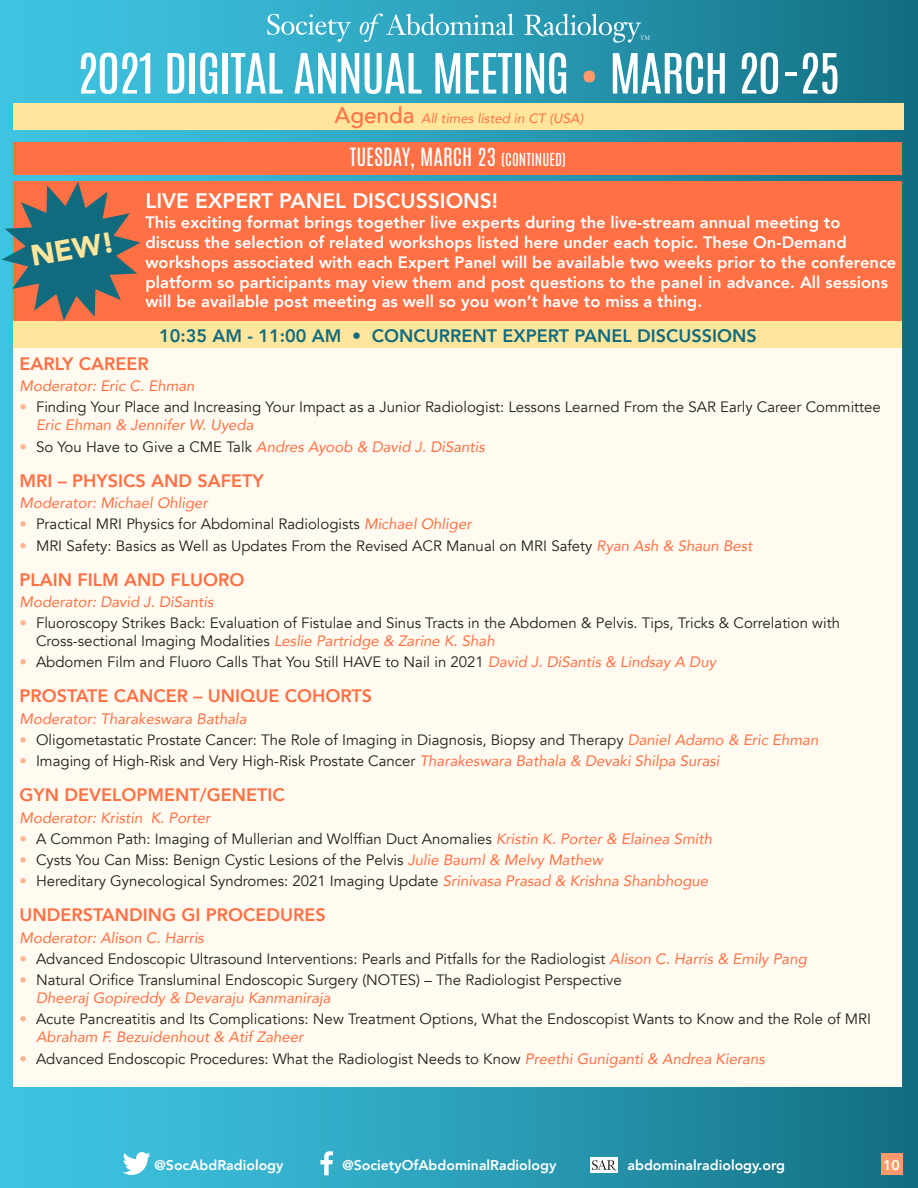
<style>
.page{position:relative;width:918px;height:1188px;background:#fff}
.page>*{position:absolute;margin:0;border:0;box-sizing:border-box;transform-origin:0 0}
.t1{font:47.1px "Antonio";letter-spacing:-.03em;color:#fff;scale:1.07 1}
.t2{font:900 29.25px "Avenir";color:#ffe69c}
.t3{font:800 21px "Avenir";color:#fff}
.t4{font:21px "Antonio";color:#fff}
.t5{font:800 18px "Avenir";color:#ff7045}
.t6{font:800 18px "Avenir";color:#116b7e}
.t7{font:800 16.5px/19.8px "Avenir";color:#fff}
.t8{font:15px/18px "Avenir";color:#231f20}
.t9{font:italic 15px "Avenir";color:#ff7045}
.t10{font:800 14.1px "Avenir";color:#fff}
.t11{font:italic 13.5px "Avenir";color:#ff7045}
.s1{color:#ff996b}
.s2{font-weight:500;font-style:normal;font-size:22.5px}
.s3{font-size:15px}
.s4{color:#ffb390}
.s5{font-style:italic;color:#ff7045}
.s6{font-style:normal;color:#ffb390}
.s7{font-style:normal;color:#231f20}
</style>
<div class="page">
<div style="left:0;top:0;width:918px;height:1188px;background:linear-gradient(to right,#46cbe9,#187285)"></div>
<svg style="left:267px;top:14px;width:84px;height:28px;background:#56bcd3"></svg>
<svg style="left:360px;top:13px;width:154px;height:29px;background:#52b3c8"></svg>
<svg style="left:524px;top:13px;width:126px;height:30px;background:#4ca6ba"></svg>
<div style="left:14px;top:103px;width:890px;height:27px;background:#ffe69c"></div>
<svg style="left:320px;top:1151px;width:13px;height:24px"></svg>
<div style="left:590px;top:1158px;width:28px;height:15px;background:#fff"></div>
<svg style="left:592px;top:1160px;width:24px;height:11px"></svg>
<svg style="left:123px;top:1152px;width:28px;height:23px"></svg>
<div style="left:881px;top:1154px;width:21px;height:21px;background:#ff996b"></div>
<div style="left:14px;top:142px;width:888px;height:32px;background:#ff7045"></div>
<div style="left:14px;top:181px;width:888px;height:140px;background:#ff7045"></div>
<div style="left:14px;top:321px;width:888px;height:27px;background:#ffe69c"></div>
<div style="left:14px;top:348px;width:888px;height:738px;background:#fffbf0"></div>
<svg style="left:1px;top:181px;width:139px;height:140px"></svg>
<h1 class="t1" style="left:77px;top:39px;width:716px">2021 DIGITAL ANNUAL MEETING <span class="s1">•</span> MARCH 20-25</h1>
<p class="t11" style="left:335px;top:110px;width:250px"><span class="s2">Agenda</span> All times listed in CT (USA)</p>
<p class="t4" style="left:350px;top:141px;width:218px">TUESDAY, MARCH 23 <span class="s3">(CONTINUED)</span></p>
<p class="t3" style="left:146px;top:185px;width:354px">LIVE EXPERT PANEL DISCUSSIONS!</p>
<p class="t7" style="left:146px;top:213px;width:752px">This exciting format brings together live experts during the live-stream annual meeting to discuss the selection of related workshops listed here under each topic. These On-Demand workshops associated with each Expert Panel will be available two weeks prior to the conference platform so participants may view them and post questions to the panel in advance. All sessions will be available post meeting as well so you won’t have to miss a thing.</p>
<p class="t6" style="left:159px;top:321px;width:599px">10:35 AM - 11:00 AM • CONCURRENT EXPERT PANEL DISCUSSIONS</p>
<p class="t5" style="left:20px;top:350px;width:131px">EARLY CAREER</p>
<p class="t9" style="left:20px;top:377px;width:177px">Moderator: Eric C. Ehman</p>
<p class="t8" style="left:36px;top:399px;width:846px;text-indent:-16px"><span class="s4">•</span> Finding Your Place and Increasing Your Impact as a Junior Radiologist: Lessons Learned From the SAR Early Career Committee<br><span class="s5">Eric Ehman &amp; Jennifer W. Uyeda</span></p>
<p class="t9" style="left:20px;top:437px;width:467px"><span class="s6">•</span> <span class="s7">So You Have to Give a CME Talk</span> Andres Ayoob &amp; David J. DiSantis</p>
<p class="t5" style="left:20px;top:467px;width:246px">MRI – PHYSICS AND SAFETY</p>
<p class="t9" style="left:20px;top:494px;width:190px">Moderator: Michael Ohliger</p>
<p class="t8" style="left:20px;top:515px;width:454px"><span class="s4">•</span> Practical MRI Physics for Abdominal Radiologists <span class="s5">Michael Ohliger</span></p>
<p class="t8" style="left:20px;top:537px;width:735px"><span class="s4">•</span> MRI Safety: Basics as Well as Updates From the Revised ACR Manual on MRI Safety <span class="s5">Ryan Ash &amp; Shaun Best</span></p>
<p class="t5" style="left:20px;top:565px;width:226px">PLAIN FILM AND FLUORO</p>
<p class="t9" style="left:20px;top:593px;width:195px">Moderator: David J. DiSantis</p>
<p class="t8" style="left:36px;top:614px;width:806px;text-indent:-16px"><span class="s4">•</span> Fluoroscopy Strikes Back: Evaluation of Fistulae and Sinus Tracts in the Abdomen &amp; Pelvis. Tips, Tricks &amp; Correlation with<br>Cross-sectional Imaging Modalities <span class="s5">Leslie Partridge &amp; Zarine K. Shah</span></p>
<p class="t8" style="left:20px;top:653px;width:698px"><span class="s4">•</span> Abdomen Film and Fluoro Calls That You Still HAVE to Nail in 2021 <span class="s5">David J. DiSantis &amp; Lindsay A Duy</span></p>
<p class="t5" style="left:20px;top:682px;width:354px">PROSTATE CANCER – UNIQUE COHORTS</p>
<p class="t9" style="left:20px;top:709px;width:229px">Moderator: Tharakeswara Bathala</p>
<p class="t8" style="left:20px;top:731px;width:800px"><span class="s4">•</span> Oligometastatic Prostate Cancer: The Role of Imaging in Diagnosis, Biopsy and Therapy <span class="s5">Daniel Adamo &amp; Eric Ehman</span></p>
<p class="t8" style="left:20px;top:752px;width:702px"><span class="s4">•</span> Imaging of High-Risk and Very High-Risk Prostate Cancer <span class="s5">Tharakeswara Bathala &amp; Devaki Shilpa Surasi</span></p>
<p class="t5" style="left:20px;top:781px;width:267px">GYN DEVELOPMENT/GENETIC</p>
<p class="t9" style="left:20px;top:808px;width:192px">Moderator: Kristin K. Porter</p>
<p class="t8" style="left:20px;top:830px;width:694px"><span class="s4">•</span> A Common Path: Imaging of Mullerian and Wolffian Duct Anomalies <span class="s5">Kristin K. Porter &amp; Elainea Smith</span></p>
<p class="t8" style="left:20px;top:851px;width:585px"><span class="s4">•</span> Cysts You Can Miss: Benign Cystic Lesions of the Pelvis <span class="s5">Julie Bauml &amp; Melvy Mathew</span></p>
<p class="t8" style="left:20px;top:872px;width:690px"><span class="s4">•</span> Hereditary Gynecological Syndromes: 2021 Imaging Update <span class="s5">Srinivasa Prasad &amp; Krishna Shanbhogue</span></p>
<p class="t5" style="left:20px;top:901px;width:308px">UNDERSTANDING GI PROCEDURES</p>
<p class="t9" style="left:20px;top:928px;width:186px">Moderator: Alison C. Harris</p>
<p class="t8" style="left:20px;top:950px;width:789px"><span class="s4">•</span> Advanced Endoscopic Ultrasound Interventions: Pearls and Pitfalls for the Radiologist <span class="s5">Alison C. Harris &amp; Emily Pang</span></p>
<p class="t8" style="left:36px;top:971px;width:587px;text-indent:-16px"><span class="s4">•</span> Natural Orifice Transluminal Endoscopic Surgery (NOTES) – The Radiologist Perspective<br><span class="s5">Dheeraj Gopireddy &amp; Devaraju Kanmaniraja</span></p>
<p class="t8" style="left:36px;top:1010px;width:837px;text-indent:-16px"><span class="s4">•</span> Acute Pancreatitis and Its Complications: New Treatment Options, What the Endoscopist Wants to Know and the Role of MRI<br><span class="s5">Abraham F. Bezuidenhout &amp; Atif Zaheer</span></p>
<p class="t8" style="left:20px;top:1050px;width:747px"><span class="s4">•</span> Advanced Endoscopic Procedures: What the Radiologist Needs to Know <span class="s5">Preethi Guniganti &amp; Andrea Kierans</span></p>
<p class="t2" style="left:27px;top:231px;width:86px;rotate:-10deg">NEW!</p>
<p class="t10" style="left:155px;top:1154px;width:130px">@SocAbdRadiology</p>
<p class="t10" style="left:342px;top:1154px;width:215px">@SocietyOfAbdominalRadiology</p>
<p class="t10" style="left:628px;top:1154px;width:159px">abdominalradiology.org</p>
<p class="t10" style="left:883px;top:1154px;width:18px">10</p>
</div>
